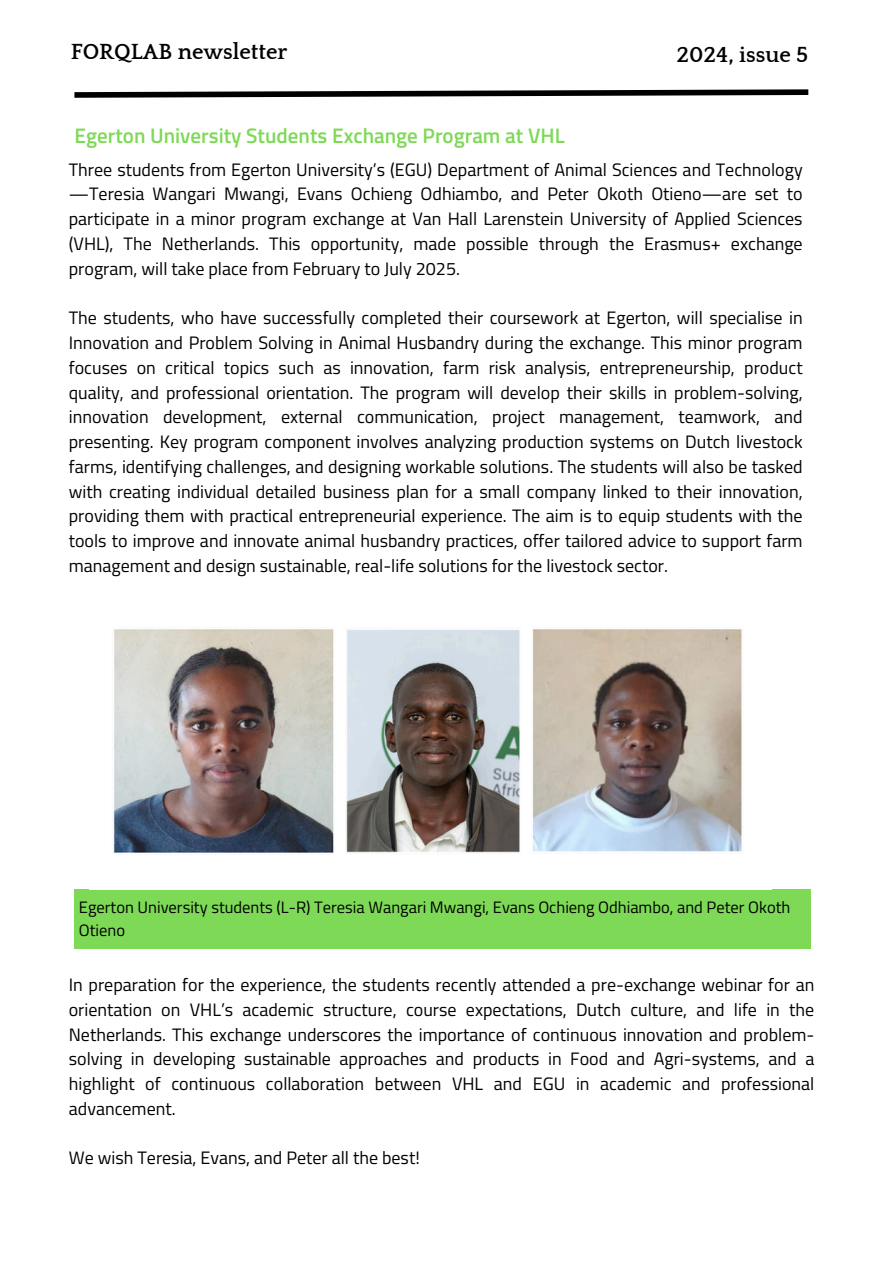
<style>
.page{position:relative;width:894px;height:1264px;background:#fff}
.page>*{position:absolute;margin:0;border:0;box-sizing:border-box;transform-origin:0 0}
.t1{font:700 22.5px "Quattrocento";color:#000}
.t2{font:600 21px "Titillium Web";color:#7ed957}
.t3{font:18px/24.8px "Titillium Web";color:#000;text-align:justify}
.t4{font:16.5px/22.5px "Titillium Web";color:#000}
</style>
<div class="page">
<svg style="left:74px;top:89px;width:735px;height:9px"></svg>
<div style="left:74px;top:889px;width:736px;height:60px;background:#7ed957"></div>
<img style="left:113px;top:629px;width:629px;height:224px">
<h1 class="t1" style="left:71px;top:40px;width:218px">FORQLAB newsletter</h1>
<p class="t1" style="left:676px;top:43px;width:133px">2024, issue 5</p>
<p class="t2" style="left:74px;top:119px;width:491px">Egerton University Students Exchange Program at VHL</p>
<h1 class="t3" style="left:69px;top:157px;width:735px">Three students from Egerton University’s (EGU) Department of Animal Sciences and Technology —Teresia Wangari Mwangi, Evans Ochieng Odhiambo, and Peter Okoth Otieno—are set to participate in a minor program exchange at Van Hall Larenstein University of Applied Sciences (VHL), The Netherlands. This opportunity, made possible through the Erasmus+ exchange program, will take place from February to July 2025.</h1>
<p class="t3" style="left:69px;top:305px;width:735px">The students, who have successfully completed their coursework at Egerton, will specialise in Innovation and Problem Solving in Animal Husbandry during the exchange. This minor program focuses on critical topics such as innovation, farm risk analysis, entrepreneurship, product quality, and professional orientation. The program will develop their skills in problem-solving, innovation development, external communication, project management, teamwork, and presenting. Key program component involves analyzing production systems on Dutch livestock farms, identifying challenges, and designing workable solutions. The students will also be tasked with creating individual detailed business plan for a small company linked to their innovation, providing them with practical entrepreneurial experience. The aim is to equip students with the tools to improve and innovate animal husbandry practices, offer tailored advice to support farm management and design sustainable, real-life solutions for the livestock sector.</p>
<h1 class="t4" style="left:79px;top:895px;width:712px">Egerton University students (L-R) Teresia Wangari Mwangi, Evans Ochieng Odhiambo, and Peter Okoth<br>Otieno</h1>
<p class="t3" style="left:69px;top:972px;width:746px">In preparation for the experience, the students recently attended a pre-exchange webinar for an orientation on VHL’s academic structure, course expectations, Dutch culture, and life in the Netherlands. This exchange underscores the importance of continuous innovation and problem&shy;solving in developing sustainable approaches and products in Food and Agri-systems, and a highlight of continuous collaboration between VHL and EGU in academic and professional advancement.</p>
<p class="t3" style="left:69px;top:1145px;width:352px">We wish Teresia, Evans, and Peter all the best!</p>
</div>
